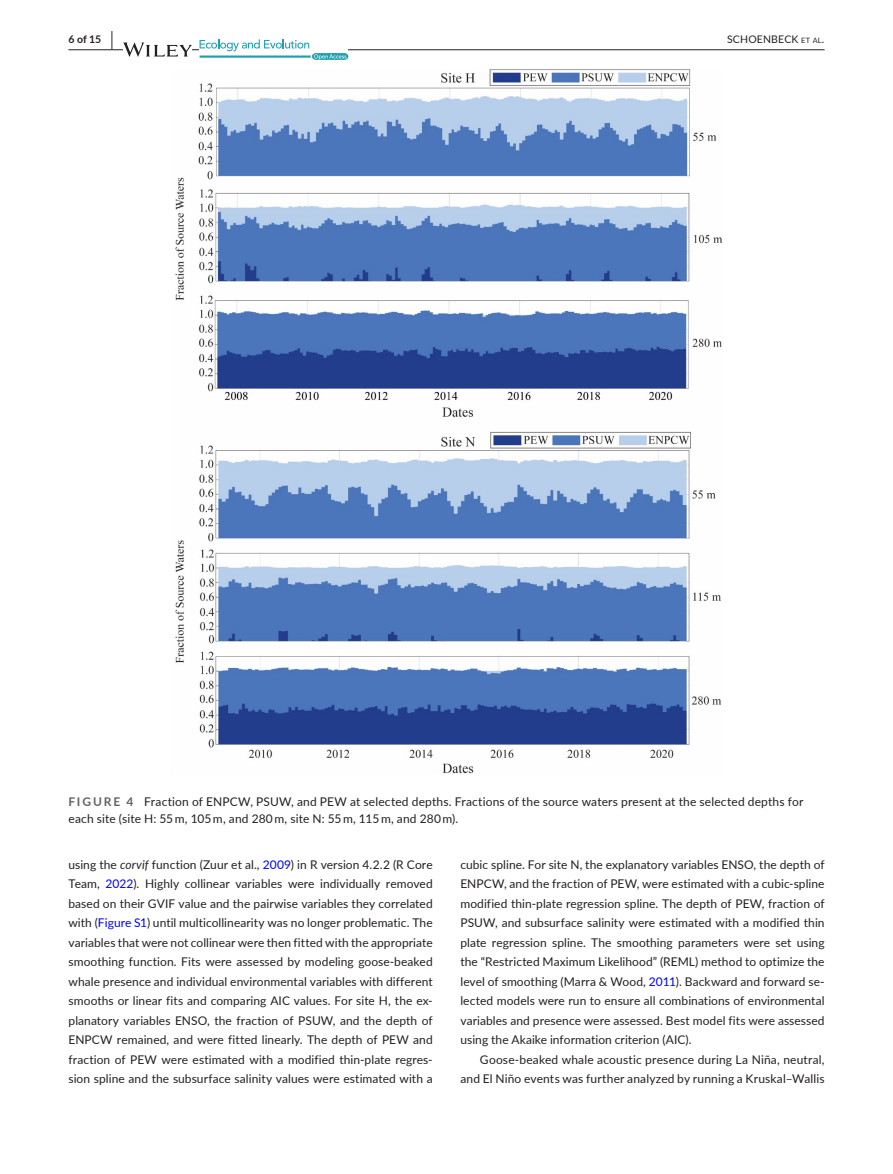
<style>
.page{position:relative;width:893px;height:1174px;background:#fff}
.page>*{position:absolute;margin:0;border:0;box-sizing:border-box;transform-origin:0 0}
.t1{font:12px/19.5px "Lato";letter-spacing:.01em;color:#231f20;text-align:justify}
.t2{font:10.5px "Lato";letter-spacing:.02em;color:#231f20}
.t3{font:700 10.5px "Lato";color:#231f20}
.s1{font-size:19.5px}
.s2{font-size:7.35px}
.s3{font-weight:700;color:#636366}
.s4{font-style:italic}
.s5{color:#00f}
</style>
<div class="page">
<hr style="left:68px;top:49px;width:756px;height:1px;background:#231f20">
<svg style="left:123px;top:42px;width:69px;height:15px"></svg>
<svg style="left:200px;top:39px;width:148px;height:21px"></svg>
<img style="left:175px;top:69px;width:547px;height:705px">
<p class="t3" style="left:68px;top:31px;width:46px">6 of 15 <span class="s1">|</span></p>
<p class="t2" style="left:727px;top:31px;width:99px">SCHOENBECK <span class="s2">et al</span>.</p>
<p class="t1" style="left:68px;top:793px;width:736px;line-height:16.5px"><span class="s3">FIGURE 4</span> Fraction of ENPCW, PSUW, and PEW at selected depths. Fractions of the source waters present at the selected depths for each site (site H: 55 m, 105 m, and 280 m, site N: 55 m, 115 m, and 280 m).</p>
<p class="t1" style="left:68px;top:854px;width:366px">using the <span class="s4">corvif</span> function (Zuur et al., <span class="s5">2009</span>) in R version 4.2.2 (R Core Team, <span class="s5">2022</span>). Highly collinear variables were individually removed based on their GVIF value and the pairwise variables they correlated with (<span class="s5">Figure S1</span>) until multicollinearity was no longer problematic. The variables that were not collinear were then fitted with the appropriate smoothing function. Fits were assessed by modeling goose-beaked whale presence and individual environmental variables with different smooths or linear fits and comparing AIC values. For site H, the ex&shy;planatory variables ENSO, the fraction of PSUW, and the depth of ENPCW remained, and were fitted linearly. The depth of PEW and fraction of PEW were estimated with a modified thin-plate regres&shy;sion spline and the subsurface salinity values were estimated with a</p>
<p class="t1" style="left:460px;top:854px;width:366px">cubic spline. For site N, the explanatory variables ENSO, the depth of ENPCW, and the fraction of PEW, were estimated with a cubic-spline modified thin-plate regression spline. The depth of PEW, fraction of PSUW, and subsurface salinity were estimated with a modified thin plate regression spline. The smoothing parameters were set using the “Restricted Maximum Likelihood” (REML) method to optimize the level of smoothing (Marra &amp; Wood, <span class="s5">2011</span>). Backward and forward se&shy;lected models were run to ensure all combinations of environmental variables and presence were assessed. Best model fits were assessed using the Akaike information criterion (AIC).</p>
<p class="t1" style="left:460px;top:1049px;width:366px;text-align:right">Goose-beaked whale acoustic presence during La Niña, neutral, and El Niño events was further analyzed by running a Kruskal–Wallis</p>
</div>
